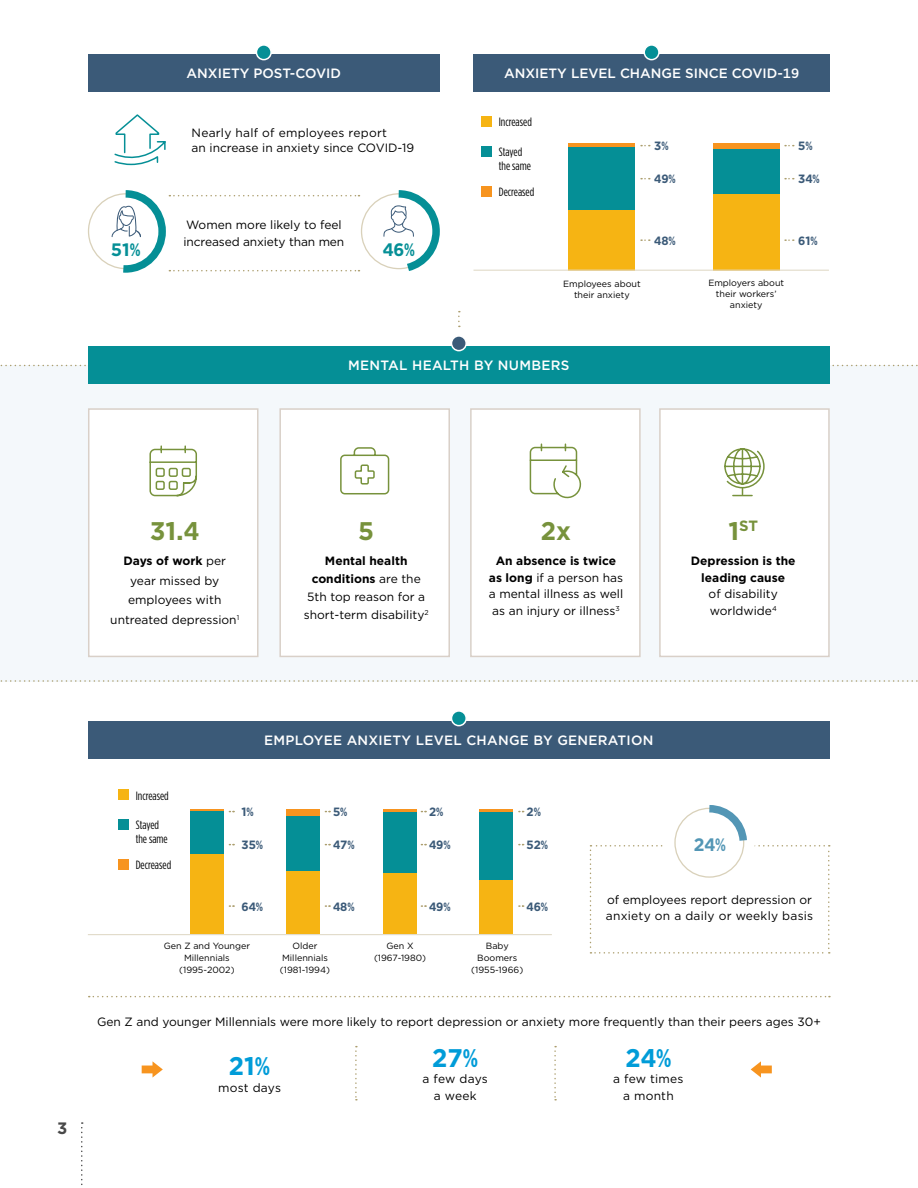
<style>
.page{position:relative;width:918px;height:1188px;background:#fff}
.page>*{position:absolute;margin:0;border:0;box-sizing:border-box;transform-origin:0 0}
.t1{font:700 25.5px "Gotham";color:#009cd8}
.t2{font:700 25.5px "Gotham";color:#77923c}
.t3{font:700 18px "Gotham";color:#058f96}
.t4{font:700 18px "Gotham";color:#5396b5}
.t5{font:700 16.5px "Gotham";color:#484848}
.t6{font:700 14.85px "Gotham";color:#77923c}
.t7{font:500 13.5px "Gotham";letter-spacing:.02em;color:#fff}
.t8{font:500 13.5px "Gotham";color:#fff}
.t9{font:12px/16.5px "Gotham";color:#000}
.t10{font:12px/14.4px "Gotham Condensed";color:#000}
.t11{font:700 12px "Gotham";color:#3b5a78}
.t12{font:700 12px/16.5px "Gotham";color:#000;text-align:center}
.t13{font:12px/16.5px "Gotham";letter-spacing:.02em;color:#000;text-align:center}
.t14{font:9px/12px "Gotham";color:#000;text-align:center}
.s1{font-weight:700}
.s2{font-size:25.5px}
</style>
<div class="page">
<div style="left:0;top:365px;width:918px;height:317px;background:#f4f8fb"></div>
<div style="left:88px;top:408px;width:171px;height:249px;background:#fff;border:2px solid #d9d0c8"></div>
<div style="left:659px;top:408px;width:171px;height:249px;background:#fff;border:2px solid #d9d0c8"></div>
<div style="left:279px;top:408px;width:171px;height:249px;background:#fff;border:2px solid #d9d0c8"></div>
<div style="left:470px;top:408px;width:171px;height:249px;background:#fff;border:2px solid #d9d0c8"></div>
<div style="left:569px;top:143px;width:66px;height:128px;background:#f7941f"></div>
<div style="left:569px;top:147px;width:66px;height:124px;background:#058f96"></div>
<div style="left:569px;top:210px;width:66px;height:61px;background:#f6b413"></div>
<div style="left:713px;top:143px;width:67px;height:128px;background:#f7941f"></div>
<div style="left:713px;top:149px;width:67px;height:122px;background:#058f96"></div>
<div style="left:713px;top:194px;width:67px;height:77px;background:#f6b413"></div>
<svg style="left:641px;top:239px;width:9px;height:2px"></svg>
<svg style="left:785px;top:239px;width:9px;height:2px"></svg>
<hr style="left:473px;top:270px;width:356px;height:1px;background:#e1dbc9">
<div style="left:481px;top:116px;width:11px;height:11px;background:#f6b413"></div>
<div style="left:481px;top:146px;width:11px;height:10px;background:#058f96"></div>
<div style="left:481px;top:186px;width:11px;height:10px;background:#f7941f"></div>
<svg style="left:114px;top:114px;width:52px;height:52px"></svg>
<svg style="left:383px;top:190px;width:57px;height:81px"></svg>
<svg style="left:149px;top:445px;width:48px;height:52px"></svg>
<svg style="left:340px;top:447px;width:50px;height:48px"></svg>
<svg style="left:529px;top:443px;width:53px;height:56px"></svg>
<svg style="left:724px;top:448px;width:41px;height:48px"></svg>
<svg style="left:81px;top:1122px;width:2px;height:63px"></svg>
<div style="left:88px;top:54px;width:352px;height:38px;background:#3b5a78"></div>
<div style="left:256px;top:45px;width:15px;height:15px;background:#058f96;border-radius:50%"></div>
<div style="left:256px;top:44px;width:16px;height:16px;border:2px solid #fff;border-radius:50%"></div>
<div style="left:473px;top:54px;width:357px;height:38px;background:#3b5a78"></div>
<div style="left:644px;top:45px;width:15px;height:15px;background:#058f96;border-radius:50%"></div>
<div style="left:643px;top:44px;width:17px;height:16px;border:2px solid #fff;border-radius:50%"></div>
<svg style="left:112px;top:190px;width:248px;height:83px"></svg>
<svg style="left:0;top:365px;width:918px;height:1px"></svg>
<div style="left:88px;top:346px;width:742px;height:37px;background:#058f96"></div>
<div style="left:451px;top:336px;width:15px;height:15px;background:#3b5a78;border-radius:50%"></div>
<div style="left:451px;top:335px;width:16px;height:16px;border:2px solid #fff;border-radius:50%"></div>
<svg style="left:458px;top:311px;width:2px;height:16px"></svg>
<svg style="left:0;top:680px;width:918px;height:2px"></svg>
<div style="left:88px;top:721px;width:742px;height:37px;background:#3b5a78"></div>
<div style="left:451px;top:711px;width:15px;height:15px;background:#058f96;border-radius:50%"></div>
<div style="left:451px;top:710px;width:16px;height:16px;border:2px solid #fff;border-radius:50%"></div>
<hr style="left:88px;top:934px;width:464px;height:1px;background:#e1dbc9">
<div style="left:118px;top:790px;width:11px;height:10px;background:#f6b413"></div>
<div style="left:118px;top:819px;width:11px;height:11px;background:#058f96"></div>
<div style="left:118px;top:859px;width:11px;height:11px;background:#f7941f"></div>
<div style="left:190px;top:811px;width:34px;height:123px;background:#058f96"></div>
<div style="left:190px;top:854px;width:34px;height:80px;background:#f6b413"></div>
<div style="left:286px;top:810px;width:34px;height:124px;background:#f7941f"></div>
<div style="left:286px;top:816px;width:34px;height:118px;background:#058f96"></div>
<div style="left:286px;top:872px;width:34px;height:62px;background:#f6b413"></div>
<div style="left:383px;top:812px;width:34px;height:122px;background:#058f96"></div>
<div style="left:383px;top:874px;width:34px;height:60px;background:#f6b413"></div>
<div style="left:479px;top:812px;width:34px;height:122px;background:#058f96"></div>
<div style="left:479px;top:880px;width:34px;height:54px;background:#f6b413"></div>
<svg style="left:554px;top:1046px;width:2px;height:54px"></svg>
<svg style="left:355px;top:1046px;width:2px;height:54px"></svg>
<svg style="left:89px;top:996px;width:741px;height:1px"></svg>
<svg style="left:590px;top:805px;width:240px;height:149px"></svg>
<svg style="left:142px;top:1061px;width:21px;height:17px"></svg>
<svg style="left:751px;top:1061px;width:21px;height:17px"></svg>
<p class="t8" style="left:187px;top:65px;width:156px">ANXIETY POST-COVID</p>
<p class="t8" style="left:504px;top:65px;width:297px">ANXIETY LEVEL CHANGE SINCE COVID-19</p>
<p class="t9" style="left:192px;top:126px;width:224px;line-height:14.4px">Nearly half of employees report<br>an increase in anxiety since COVID-19</p>
<p class="t9" style="left:184px;top:217px;width:162px">Women more likely to feel increased anxiety than men</p>
<h2 class="t3" style="left:111px;top:238px;width:31px">51%</h2>
<h2 class="t3" style="left:383px;top:238px;width:34px">46%</h2>
<p class="t10" style="left:499px;top:115px;width:35px">Increased</p>
<p class="t10" style="left:499px;top:144px;width:34px">Stayed the same</p>
<p class="t10" style="left:499px;top:184px;width:37px">Decreased</p>
<p class="t11" style="left:654px;top:138px;width:16px">3%</p>
<p class="t11" style="left:654px;top:171px;width:23px">49%</p>
<p class="t11" style="left:798px;top:138px;width:16px">5%</p>
<p class="t11" style="left:798px;top:171px;width:23px">34%</p>
<p class="t11" style="left:654px;top:233px;width:23px">48%</p>
<p class="t14" style="left:563px;top:278px;width:79px;line-height:10.8px">Employees about their anxiety</p>
<p class="t14" style="left:708px;top:277px;width:77px;line-height:10.8px">Employers about their workers’ anxiety</p>
<p class="t11" style="left:798px;top:233px;width:21px">61%</p>
<p class="t7" style="left:348px;top:356px;width:223px">MENTAL HEALTH BY NUMBERS</p>
<h1 class="t2" style="left:150px;top:514px;width:51px">31.4</h1>
<p class="t9" style="left:110px;top:551px;width:130px;line-height:19.5px;text-align:center"><span class="s1">Days of work</span> per year missed by employees with untreated depression<sup>1</sup></p>
<h1 class="t2" style="left:359px;top:514px;width:17px">5</h1>
<p class="t9" style="left:304px;top:552px;width:126px;line-height:18px;text-align:center"><span class="s1">Mental health conditions</span> are the<br>5th top reason for a short-term disability<sup>2</sup></p>
<h1 class="t2" style="left:541px;top:514px;width:32px">2x</h1>
<p class="t9" style="left:489px;top:552px;width:136px;text-align:center"><span class="s1">An absence is twice as long</span> if a person has a mental illness as well as an injury or illness<sup>3</sup></p>
<p class="t6" style="left:728px;top:516px;width:31px"><span class="s2">1</span>ST</p>
<p class="t12" style="left:691px;top:553px;width:106px">Depression is the leading cause</p>
<p class="t9" style="left:709px;top:585px;width:71px">of disability worldwide<sup>4</sup></p>
<h3 class="t5" style="left:57px;top:1117px;width:12px">3</h3>
<p class="t10" style="left:136px;top:788px;width:35px">Increased</p>
<p class="t10" style="left:136px;top:818px;width:34px">Stayed the same</p>
<p class="t10" style="left:136px;top:858px;width:37px">Decreased</p>
<p class="t7" style="left:264px;top:731px;width:391px">EMPLOYEE ANXIETY LEVEL CHANGE BY GENERATION</p>
<p class="t11" style="left:242px;top:804px;width:14px">1%</p>
<p class="t11" style="left:333px;top:804px;width:16px">5%</p>
<p class="t11" style="left:429px;top:804px;width:16px">2%</p>
<p class="t11" style="left:527px;top:804px;width:16px">2%</p>
<p class="t11" style="left:242px;top:837px;width:23px">35%</p>
<p class="t11" style="left:333px;top:837px;width:23px">47%</p>
<p class="t11" style="left:429px;top:837px;width:23px">49%</p>
<p class="t11" style="left:527px;top:837px;width:23px">52%</p>
<h2 class="t4" style="left:694px;top:833px;width:34px">24%</h2>
<p class="t11" style="left:242px;top:899px;width:23px">64%</p>
<p class="t11" style="left:333px;top:899px;width:23px">48%</p>
<p class="t11" style="left:429px;top:899px;width:23px">49%</p>
<p class="t11" style="left:527px;top:899px;width:23px">46%</p>
<p class="t9" style="left:606px;top:891px;width:209px">of employees report depression or anxiety on a daily or weekly basis</p>
<p class="t14" style="left:164px;top:940px;width:88px">Gen Z and Younger<br>Millennials (1995-2002)</p>
<p class="t14" style="left:280px;top:940px;width:52px">Older<br>Millennials (1981-1994)</p>
<p class="t14" style="left:374px;top:940px;width:54px">Gen X (1967-1980)</p>
<p class="t14" style="left:471px;top:940px;width:53px">Baby<br>Boomers (1955-1966)</p>
<p class="t9" style="left:97px;top:1014px;width:725px">Gen Z and younger Millennials were more likely to report depression or anxiety more frequently than their peers ages 30+</p>
<h1 class="t1" style="left:229px;top:1049px;width:43px">21%</h1>
<p class="t9" style="left:218px;top:1079px;width:64px">most days</p>
<h1 class="t1" style="left:432px;top:1041px;width:47px">27%</h1>
<p class="t9" style="left:423px;top:1071px;width:67px;text-align:center">a few days a week</p>
<h1 class="t1" style="left:625px;top:1041px;width:47px">24%</h1>
<p class="t13" style="left:613px;top:1071px;width:72px">a few times a month</p>
</div>
